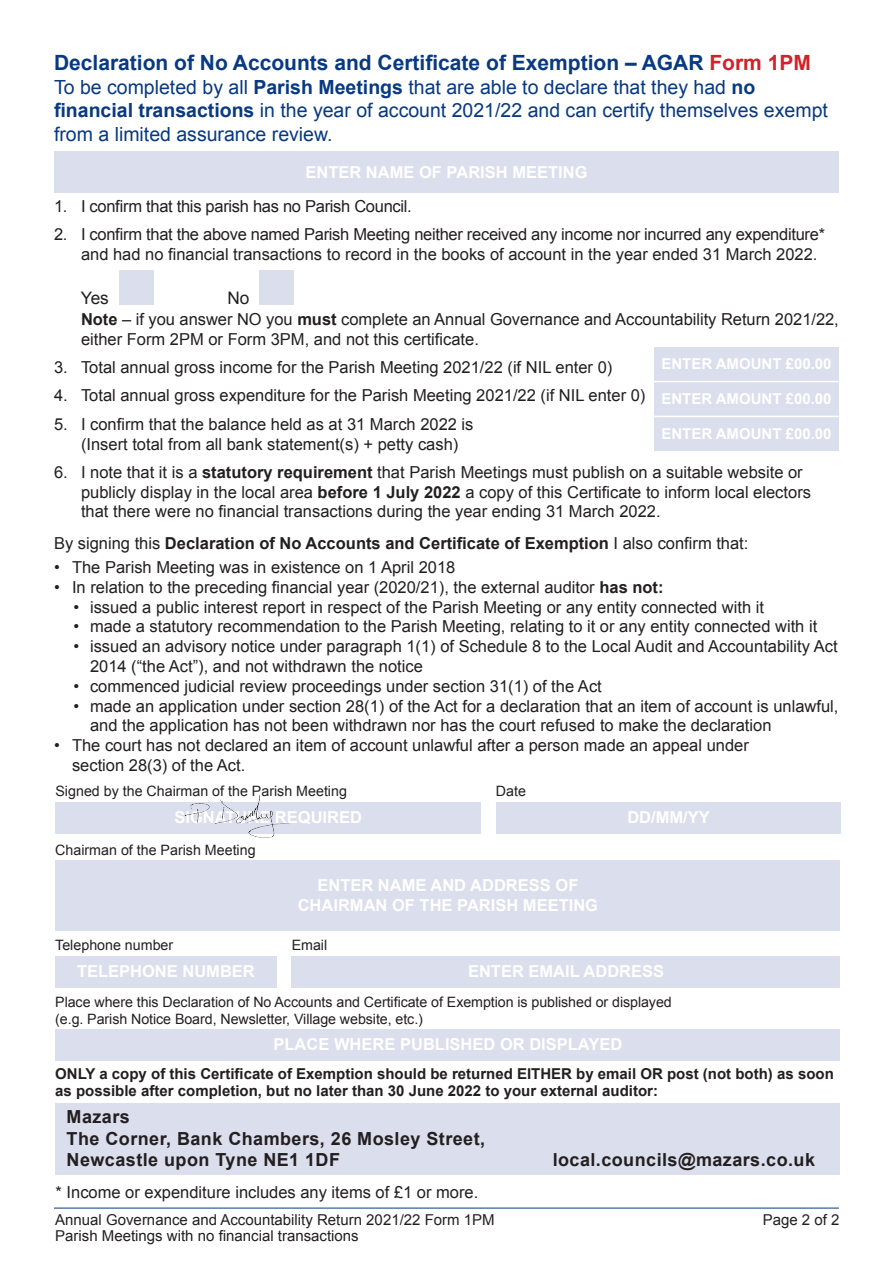
<style>
.page{position:relative;width:893px;height:1263px;background:#fff}
.page>*{position:absolute;margin:0;border:0;box-sizing:border-box;transform-origin:0 0}
.t1{font:700 21px "Arial";color:#083981}
.t2{font:19.5px/23.4px "Arial";color:#083981}
.t3{font:700 18px "Arial";letter-spacing:.025em;color:#231f20}
.t4{font:17.25px "Arial";color:#231f20}
.t5{font:16.5px/19.8px "Arial";color:#231f20}
.t6{font:16.5px/19.8px "Arial";letter-spacing:-.02em;color:#231f20}
.t7{font:700 16.5px "Arial";color:#fff}
.t8{font:700 16.5px "Arial";color:#231f20}
.t9{font:700 15px/16.5px "Arial";color:#231f20}
.t10{font:15px "Arial";color:#231f20}
.t11{font:700 15px "Arial";color:#fff}
.t12{font:14.25px/17.1px "Arial";letter-spacing:-.005em;color:#231f20}
.s1{color:#d1232a}
.s2{font-weight:700}
.s3{font-weight:400}
</style>
<div class="page">
<div style="left:54px;top:151px;width:785px;height:41px;background:#dbdeec"></div>
<hr style="left:54px;top:1208px;width:785px;height:1px;background:#083981">
<div style="left:119px;top:270px;width:34px;height:34px;background:#dbdeec"></div>
<div style="left:259px;top:270px;width:34px;height:34px;background:#dbdeec"></div>
<div style="left:654px;top:382px;width:185px;height:34px;background:#dbdeec"></div>
<div style="left:654px;top:417px;width:185px;height:34px;background:#dbdeec"></div>
<div style="left:654px;top:347px;width:185px;height:34px;background:#dbdeec"></div>
<div style="left:55px;top:1103px;width:785px;height:72px;background:#dbdeec"></div>
<div style="left:55px;top:956px;width:222px;height:32px;background:#dbdeec"></div>
<div style="left:292px;top:956px;width:548px;height:32px;background:#dbdeec"></div>
<div style="left:55px;top:861px;width:785px;height:70px;background:#dbdeec"></div>
<div style="left:55px;top:1029px;width:785px;height:32px;background:#dbdeec"></div>
<div style="left:55px;top:802px;width:426px;height:31px;background:#dbdeec"></div>
<div style="left:496px;top:802px;width:345px;height:31px;background:#dbdeec"></div>
<img style="left:183px;top:795px;width:107px;height:43px">
<p class="t1" style="left:54px;top:49px;width:758px">Declaration of No Accounts and Certificate of Exemption – AGAR <span class="s1">Form 1PM</span></p>
<p class="t2" style="left:54px;top:75px;width:775px">To be completed by all <span class="s2">Parish Meetings</span> that are able to declare that they had <span class="s2">no financial transactions</span> in the year of account 2021/22 and can certify themselves exempt from a limited assurance review.</p>
<p class="t7" style="left:305px;top:161px;width:284px">ENTER NAME OF PARISH MEETING</p>
<p class="t6" style="left:54px;top:197px;width:359px">1. I confirm that this parish has no Parish Council.</p>
<p class="t6" style="left:81px;top:225px;width:746px;text-indent:-27px">2. I confirm that the above named Parish Meeting neither received any income nor incurred any expenditure* and had no financial transactions to record in the books of account in the year ended 31 March 2022.</p>
<p class="t4" style="left:81px;top:286px;width:30px">Yes</p>
<p class="t4" style="left:227px;top:286px;width:24px">No</p>
<p class="t5" style="left:81px;top:309px;width:759px"><span class="s2">Note</span> – if you answer NO you <span class="s2">must</span> complete an Annual Governance and Accountability Return 2021/22, either Form 2PM or Form 3PM, and not this certificate.</p>
<p class="t5" style="left:54px;top:358px;width:560px">3. Total annual gross income for the Parish Meeting 2021/22 (if NIL enter 0)</p>
<p class="t5" style="left:54px;top:386px;width:593px">4. Total annual gross expenditure for the Parish Meeting 2021/22 (if NIL enter 0)</p>
<p class="t5" style="left:81px;top:414px;width:394px;text-indent:-27px">5. I confirm that the balance held as at 31 March 2022 is (Insert total from all bank statement(s) + petty cash)</p>
<p class="t5" style="left:81px;top:462px;width:732px;text-indent:-27px">6. I note that it is a <span class="s2">statutory requirement</span> that Parish Meetings must publish on a suitable website or publicly display in the local area <span class="s2">before 1 July 2022</span> a copy of this Certificate to inform local electors that there were no financial transactions during the year ending 31 March 2022.</p>
<p class="t8" style="left:54px;top:532px;width:696px"><span class="s3">By signing this</span> Declaration of No Accounts and Certificate of Exemption <span class="s3">I also confirm that:</span></p>
<p class="t5" style="left:54px;top:557px;width:403px">• The Parish Meeting was in existence on 1 April 2018</p>
<p class="t5" style="left:54px;top:577px;width:611px">• In relation to the preceding financial year (2020/21), the external auditor <span class="s2">has not:</span></p>
<p class="t5" style="left:74px;top:597px;width:692px">• issued a public interest report in respect of the Parish Meeting or any entity connected with it</p>
<p class="t5" style="left:74px;top:617px;width:745px">• made a statutory recommendation to the Parish Meeting, relating to it or any entity connected with it</p>
<p class="t5" style="left:90px;top:637px;width:749px;text-indent:-16px">• issued an advisory notice under paragraph 1(1) of Schedule 8 to the Local Audit and Accountability Act<br>2014 (“the Act”), and not withdrawn the notice</p>
<p class="t5" style="left:74px;top:676px;width:530px">• commenced judicial review proceedings under section 31(1) of the Act</p>
<p class="t5" style="left:90px;top:696px;width:750px;text-indent:-16px">• made an application under section 28(1) of the Act for a declaration that an item of account is unlawful, and the application has not been withdrawn nor has the court refused to make the declaration</p>
<p class="t5" style="left:72px;top:736px;width:678px;text-indent:-18px">• The court has not declared an item of account unlawful after a person made an appeal under section 28(3) of the Act.</p>
<p class="t11" style="left:661px;top:354px;width:172px">ENTER AMOUNT £00.00</p>
<p class="t11" style="left:661px;top:389px;width:172px">ENTER AMOUNT £00.00</p>
<p class="t11" style="left:661px;top:423px;width:172px">ENTER AMOUNT £00.00</p>
<p class="t12" style="left:55px;top:783px;width:293px">Signed by the Chairman of the Parish Meeting</p>
<p class="t7" style="left:174px;top:806px;width:189px">SIGNATURE REQUIRED</p>
<p class="t7" style="left:627px;top:806px;width:84px">DD/MM/YY</p>
<p class="t12" style="left:496px;top:783px;width:32px">Date</p>
<p class="t12" style="left:55px;top:841px;width:202px">Chairman of the Parish Meeting</p>
<p class="t12" style="left:55px;top:937px;width:120px">Telephone number</p>
<p class="t7" style="left:77px;top:960px;width:179px">TELEPHONE NUMBER</p>
<p class="t7" style="left:317px;top:874px;width:262px">ENTER NAME AND ADDRESS OF</p>
<p class="t7" style="left:298px;top:894px;width:302px">CHAIRMAN OF THE PARISH MEETING</p>
<p class="t12" style="left:292px;top:937px;width:37px">Email</p>
<p class="t7" style="left:468px;top:960px;width:198px">ENTER EMAIL ADDRESS</p>
<p class="t12" style="left:55px;top:994px;width:618px">Place where this Declaration of No Accounts and Certificate of Exemption is published or displayed (e.g. Parish Notice Board, Newsletter, Village website, etc.)</p>
<p class="t7" style="left:274px;top:1033px;width:350px">PLACE WHERE PUBLISHED OR DISPLAYED</p>
<p class="t9" style="left:55px;top:1066px;width:780px">ONLY a copy of this Certificate of Exemption should be returned EITHER by email OR post (not both) as soon as possible after completion, but no later than 30 June 2022 to your external auditor:</p>
<p class="t3" style="left:67px;top:1105px;width:65px">Mazars</p>
<p class="t3" style="left:67px;top:1126px;width:420px">The Corner, Bank Chambers, 26 Mosley Street,</p>
<p class="t3" style="left:67px;top:1148px;width:275px">Newcastle upon Tyne NE1 1DF</p>
<p class="t3" style="left:553px;top:1148px;width:264px">local.councils@mazars.co.uk</p>
<p class="t5" style="left:56px;top:1182px;width:424px">* Income or expenditure includes any items of £1 or more.</p>
<p class="t10" style="left:55px;top:1210px;width:441px">Annual Governance and Accountability Return 2021/22 Form 1PM</p>
<p class="t10" style="left:55px;top:1226px;width:305px">Parish Meetings with no financial transactions</p>
<p class="t10" style="left:763px;top:1210px;width:78px">Page 2 of 2</p>
</div>
